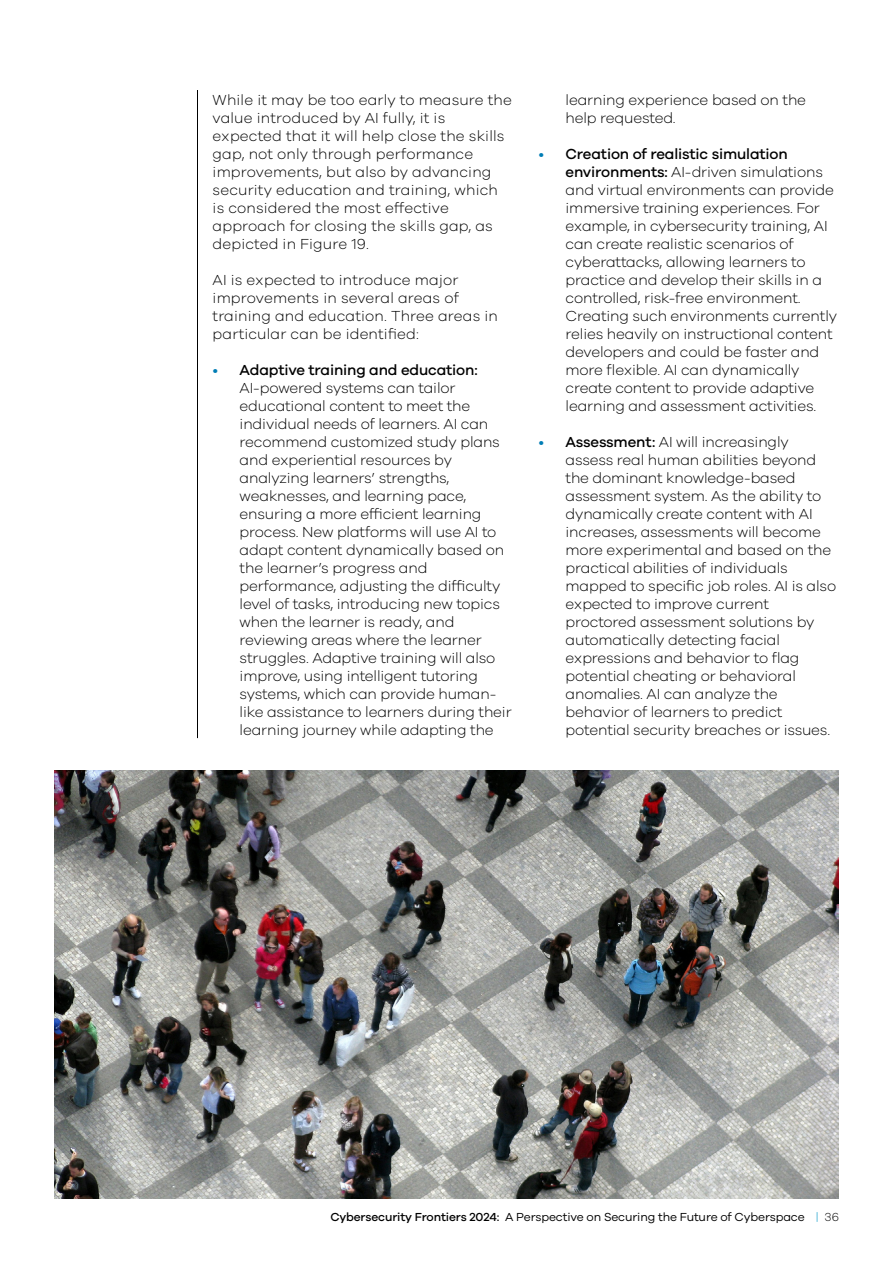
<style>
.page{position:relative;width:893px;height:1263px;background:#fff}
.page>*{position:absolute;margin:0;border:0;box-sizing:border-box;transform-origin:0 0}
.t1{font:300 15px/18px "Galano Grotesque";letter-spacing:-.01em;color:#000}
.t2{font:300 15px/18px "Galano Grotesque";letter-spacing:.01em;color:#000}
.t3{font:500 15px "Galano Grotesque";letter-spacing:-.01em;color:#000}
.t4{font:300 15px "Galano Grotesque";color:#007db5}
.t5{font:12px "Galano Grotesque";letter-spacing:-.01em;color:#000}
.t6{font:500 12px "Galano Grotesque";letter-spacing:-.01em;color:#000}
.t7{font:300 12px "Galano Grotesque";color:#000}
.t8{font:300 12px "Galano Grotesque";color:#0096c7}
.s1{font-weight:500}
</style>
<div class="page">
<hr style="left:197px;top:90px;width:1px;height:648px;background:#000">
<img style="left:54px;top:770px;width:785px;height:429px">
<p class="t2" style="left:213px;top:90px;width:301px">While it may be too early to measure the value introduced by AI fully it, is expected that it will help close the skills gap, not only through performance improvements, but also by advancing security education and training, which is considered the most effective approach for closing the skills gap, as depicted in Figure 19.</p>
<p class="t2" style="left:213px;top:270px;width:287px">AI is expected to introduce major improvements in several areas of training and education. Three areas in particular can be identified:</p>
<p class="t3" style="left:240px;top:361px;width:240px">Adaptive training and education:</p>
<p class="t4" style="left:213px;top:361px;width:7px">•</p>
<p class="t1" style="left:240px;top:378px;width:266px">AI-powered systems can tailor educational content to meet the individual needs of learners. AI can recommend customized study plans and experiential resources by analyzing learners’ strengths, weaknesses, and learning pace, ensuring a more efficient learning process. New platforms will use AI to adapt content dynamically based on the learner s’ progress and performance, adjusting the difficulty level of tasks, introducing new topics when the learner is ready, and reviewing areas where the learner struggles. Adaptive training will also improve, using intelligent tutoring</p>
<p class="t1" style="left:240px;top:702px;width:274px">like assistance to learners during their</p>
<p class="t1" style="left:240px;top:684px;width:258px">systems, which can provide human-</p>
<p class="t1" style="left:240px;top:720px;width:256px">learning journey while adapting the</p>
<p class="t4" style="left:539px;top:145px;width:7px">•</p>
<p class="t4" style="left:539px;top:433px;width:7px">•</p>
<p class="t1" style="left:566px;top:90px;width:242px">learning experience based on the help requested.</p>
<p class="t3" style="left:566px;top:145px;width:224px">Creation of realistic simulation</p>
<p class="t1" style="left:566px;top:162px;width:273px"><span class="s1">environments:</span> AI-driven simulations and virtual environments can provide immersive training experiences. For example in, cybersecurity training, AI can create realistic scenarios of cyberattacks, allowing learners to practice and develop their skills in a controlled, risk-free environment.<br>Creating such environments currently relies heavily on instructional content developers and could be faster and more flexible. AI can dynamically create content to provide adaptive learning and assessment activities.</p>
<p class="t1" style="left:566px;top:432px;width:225px"><span class="s1">Assessment:</span> AI will increasingly</p>
<p class="t1" style="left:566px;top:450px;width:272px">assess real human abilities beyond the dominant knowledge-based assessment system. As the ability to dynamically create content with AI increases, assessments will become more experimental and based on the practical abilities of individuals mapped to specific job roles. AI is also expected to improve current proctored assessment solutions by automatically detecting facial expressions and behavior to flag potential cheating or behavioral anomalies. AI can analyze the behavior of learners to predict potential security breaches or issues.</p>
<p class="t5" style="left:505px;top:1210px;width:301px">A Perspective on Securing the Future of Cyberspace</p>
<p class="t6" style="left:330px;top:1210px;width:171px">Cybersecurity Frontiers 2024:</p>
<p class="t8" style="left:816px;top:1210px;width:4px">|</p>
<p class="t7" style="left:825px;top:1210px;width:16px">36</p>
</div>
